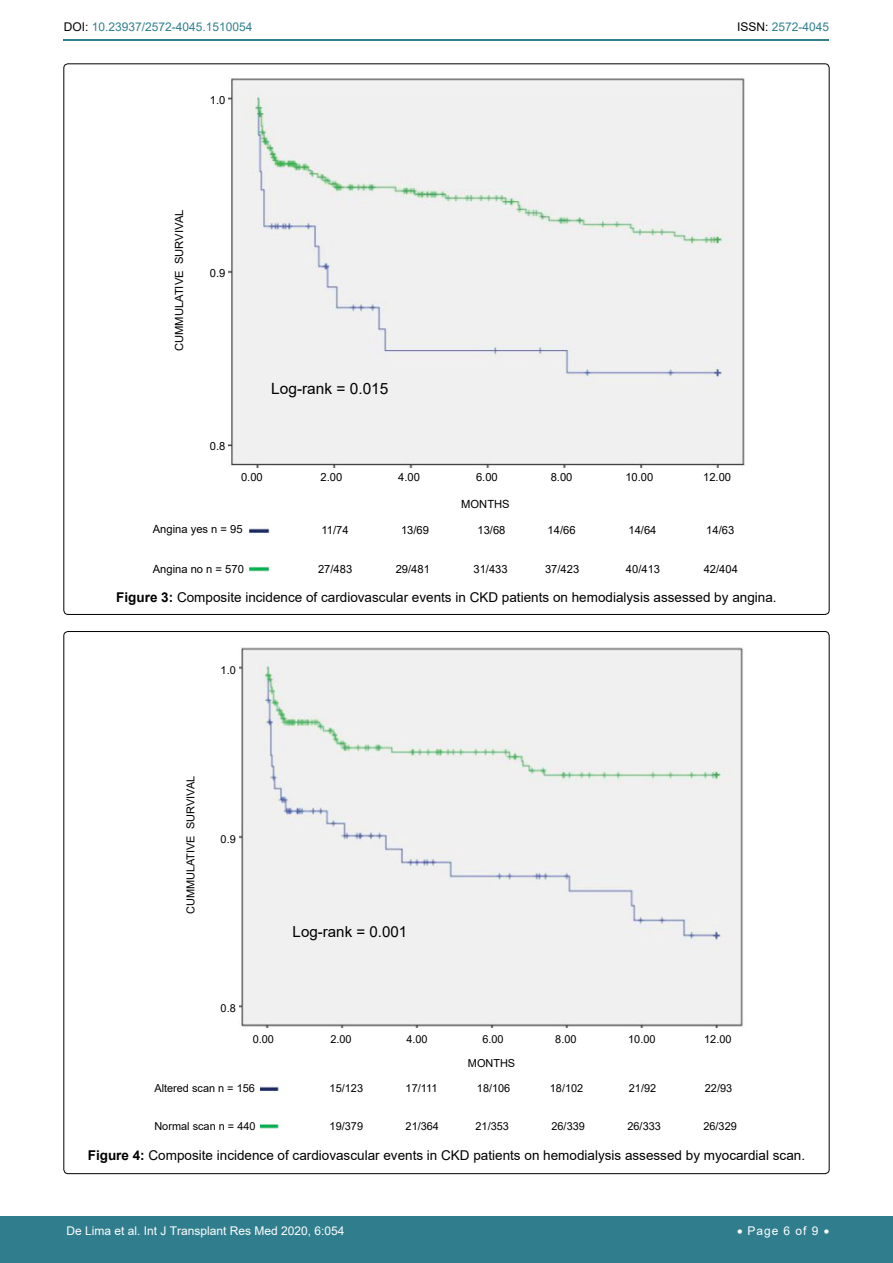
<style>
.page{position:relative;width:893px;height:1263px;background:#fff}
.page>*{position:absolute;margin:0;border:0;box-sizing:border-box;transform-origin:0 0}
.t1{font:15.45px "Arial";color:#000}
.t2{font:15.15px "Arial";color:#000}
.t3{font:13.5px "Arial";color:#000}
.t4{font:12px "Arial";color:#fff}
.t5{font:12px "Arial";color:#30808d}
.t6{font:11.25px "Arial";color:#000}
.t7{font:10.95px "Arial";color:#000}
.s1{color:#000}
.s2{font-weight:700}
</style>
<div class="page">
<hr style="left:64px;top:40px;width:765px;height:1px;background:#30808d">
<div style="left:0;top:1217px;width:893px;height:46px;background:#307d8d"></div>
<img style="left:228px;top:78px;width:517px;height:494px">
<div style="left:304px;top:521px;width:442px;height:59px;background:#fff"></div>
<div style="left:147px;top:517px;width:99px;height:63px;background:#fff"></div>
<div style="left:228px;top:469px;width:518px;height:45px;background:#fff"></div>
<div style="left:259px;top:371px;width:138px;height:34px;background:#f1f0f0"></div>
<img style="left:239px;top:647px;width:504px;height:482px">
<div style="left:316px;top:1079px;width:430px;height:58px;background:#fff"></div>
<div style="left:147px;top:1078px;width:112px;height:59px;background:#fff"></div>
<div style="left:235px;top:1028px;width:511px;height:44px;background:#fff"></div>
<div style="left:281px;top:914px;width:134px;height:34px;background:#f1f0f0"></div>
<p class="t5" style="left:64px;top:19px;width:190px"><span class="s1">DOI:</span> 10.23937/2572-4045.1510054</p>
<p class="t5" style="left:737px;top:19px;width:94px"><span class="s1">ISSN:</span> 2572-4045</p>
<p class="t6" style="left:210px;top:92px;width:17px">1.0</p>
<p class="t6" style="left:172px;top:351px;width:143px;rotate:-90deg">CUMMULATIVE SURVIVAL</p>
<p class="t6" style="left:210px;top:265px;width:17px">0.9</p>
<p class="t1" style="left:271px;top:378px;width:119px">Log-rank = 0.015</p>
<p class="t6" style="left:210px;top:438px;width:17px">0.8</p>
<p class="t6" style="left:241px;top:469px;width:23px">0.00</p>
<p class="t6" style="left:321px;top:469px;width:23px">2.00</p>
<p class="t6" style="left:398px;top:469px;width:23px">4.00</p>
<p class="t6" style="left:476px;top:469px;width:23px">6.00</p>
<p class="t6" style="left:551px;top:469px;width:23px">8.00</p>
<p class="t6" style="left:625px;top:469px;width:29px">10.00</p>
<p class="t6" style="left:703px;top:469px;width:29px">12.00</p>
<p class="t6" style="left:461px;top:496px;width:50px">MONTHS</p>
<p class="t6" style="left:153px;top:521px;width:91px">Angina yes n = 95</p>
<p class="t6" style="left:153px;top:561px;width:93px">Angina no n = 570</p>
<p class="t6" style="left:322px;top:523px;width:29px">11/74</p>
<p class="t6" style="left:401px;top:523px;width:29px">13/69</p>
<p class="t6" style="left:477px;top:523px;width:29px">13/68</p>
<p class="t6" style="left:548px;top:523px;width:29px">14/66</p>
<p class="t6" style="left:628px;top:523px;width:29px">14/64</p>
<p class="t6" style="left:706px;top:523px;width:29px">14/63</p>
<p class="t6" style="left:318px;top:561px;width:36px">27/483</p>
<p class="t6" style="left:396px;top:561px;width:36px">29/481</p>
<p class="t6" style="left:474px;top:561px;width:36px">31/433</p>
<p class="t6" style="left:545px;top:561px;width:36px">37/423</p>
<p class="t6" style="left:626px;top:561px;width:36px">40/413</p>
<p class="t6" style="left:704px;top:561px;width:36px">42/404</p>
<p class="t3" style="left:116px;top:588px;width:662px"><span class="s2">Figure 3:</span> Composite incidence of cardiovascular events in CKD patients on hemodialysis assessed by angina.</p>
<p class="t7" style="left:221px;top:663px;width:17px">1.0</p>
<p class="t7" style="left:183px;top:914px;width:140px;rotate:-90deg">CUMMULATIVE SURVIVAL</p>
<p class="t7" style="left:221px;top:832px;width:17px">0.9</p>
<p class="t2" style="left:293px;top:921px;width:116px">Log-rank = 0.001</p>
<p class="t7" style="left:221px;top:1001px;width:17px">0.8</p>
<p class="t7" style="left:253px;top:1031px;width:23px">0.00</p>
<p class="t7" style="left:330px;top:1031px;width:23px">2.00</p>
<p class="t7" style="left:406px;top:1031px;width:23px">4.00</p>
<p class="t7" style="left:482px;top:1031px;width:23px">6.00</p>
<p class="t7" style="left:555px;top:1031px;width:23px">8.00</p>
<p class="t7" style="left:628px;top:1031px;width:29px">10.00</p>
<p class="t7" style="left:704px;top:1031px;width:29px">12.00</p>
<p class="t7" style="left:468px;top:1056px;width:49px">MONTHS</p>
<p class="t7" style="left:154px;top:1081px;width:102px">Altered scan n = 156</p>
<p class="t7" style="left:154px;top:1118px;width:103px">Normal scan n = 440</p>
<p class="t7" style="left:330px;top:1081px;width:35px">15/123</p>
<p class="t7" style="left:406px;top:1081px;width:33px">17/111</p>
<p class="t7" style="left:477px;top:1081px;width:35px">18/106</p>
<p class="t7" style="left:550px;top:1081px;width:35px">18/102</p>
<p class="t7" style="left:629px;top:1081px;width:29px">21/92</p>
<p class="t7" style="left:705px;top:1081px;width:29px">22/93</p>
<p class="t7" style="left:330px;top:1118px;width:35px">19/379</p>
<p class="t7" style="left:406px;top:1118px;width:35px">21/364</p>
<p class="t7" style="left:475px;top:1118px;width:35px">21/353</p>
<p class="t7" style="left:551px;top:1118px;width:35px">26/339</p>
<p class="t7" style="left:627px;top:1118px;width:35px">26/333</p>
<p class="t7" style="left:703px;top:1118px;width:35px">26/329</p>
<p class="t3" style="left:88px;top:1146px;width:719px"><span class="s2">Figure 4:</span> Composite incidence of cardiovascular events in CKD patients on hemodialysis assessed by myocardial scan.</p>
<p class="t4" style="left:66px;top:1223px;width:280px">De Lima et al. Int J Transplant Res Med 2020, 6:054</p>
<p class="t4" style="left:737px;top:1223px;width:94px">• Page 6 of 9 •</p>
</div>
